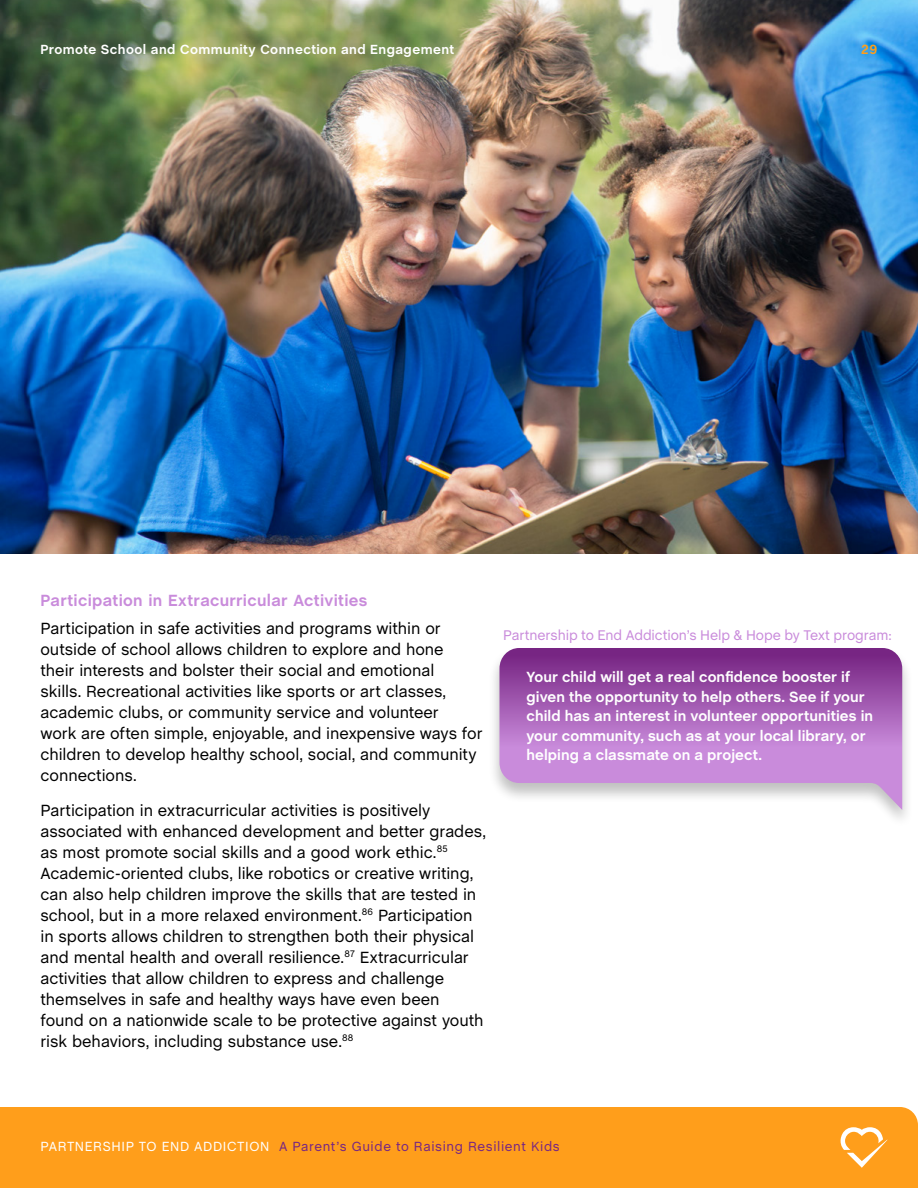
<style>
.page{position:relative;width:918px;height:1188px;background:#fff}
.page>*{position:absolute;margin:0;border:0;box-sizing:border-box;transform-origin:0 0}
.t1{font:16.5px/21px "Chalet";letter-spacing:-.005em;color:#000}
.t2{font:700 16.5px "Chalet";letter-spacing:.02em;color:#c98bdb}
.t3{font:700 15px/19.5px "Chalet";letter-spacing:.005em;color:#fff}
.t4{font:14.25px "Chalet";letter-spacing:-.005em;color:#c98bdb}
.t5{font:13.5px "Chalet";letter-spacing:.045em;color:#772583}
.t6{font:700 13.5px "Chalet";letter-spacing:.03em;color:#fff}
.t7{font:700 13.5px "Chalet";color:#ff9e1b}
.s1{color:#fff}
</style>
<div class="page">
<div style="left:488px;top:646px;width:426px;height:183px;background:#000;opacity:.25"></div>
<svg style="left:500px;top:648px;width:402px;height:162px;background:#b379c0"></svg>
<img style="left:0;top:0;width:917px;height:554px">
<div style="left:0;top:1107px;width:918px;height:81px;background:#ff9e1b"></div>
<svg style="left:841px;top:1127px;width:46px;height:41px"></svg>
<p class="t6" style="left:40px;top:41px;width:415px">Promote School and Community Connection and Engagement</p>
<p class="t7" style="left:861px;top:41px;width:18px">29</p>
<p class="t2" style="left:40px;top:591px;width:329px">Participation in Extracurricular Activities</p>
<p class="t1" style="left:40px;top:618px;width:444px">Participation in safe activities and programs within or outside of school allows children to explore and hone<br>their interests and bolster their social and emotional<br>skills. Recreational activities like sports or art classes, academic clubs, or community service and volunteer<br>work are often simple, enjoyable, and inexpensive ways for children to develop healthy school, social, and community connections.</p>
<p class="t1" style="left:40px;top:800px;width:447px">Participation in extracurricular activities is positively associated with enhanced development and better grades, as most promote social skills and a good work ethic.<sup>85<br></sup>Academic-oriented clubs, like robotics or creative writing, can also help children improve the skills that are tested in school, but in a more relaxed environment.<sup>86</sup> Participation in sports allows children to strengthen both their physical and mental health and overall resilience.<sup>87</sup> Extracurricular activities that allow children to express and challenge themselves in safe and healthy ways have even been found on a nationwide scale to be protective against youth risk behaviors, including substance use.<sup>88</sup></p>
<p class="t4" style="left:503px;top:626px;width:390px">Partnership to End Addiction’s Help &amp; Hope by Text program:</p>
<p class="t3" style="left:526px;top:668px;width:348px">Your child will get a real confidence booster if given the opportunity to help others. See if your child has an interest in volunteer opportunities in your community, such as at your local library, or helping a classmate on a project.</p>
<p class="t5" style="left:40px;top:1138px;width:521px"><span class="s1">PARTNERSHIP TO END ADDICTION</span> A Parent’s Guide to Raising Resilient Kids</p>
</div>
